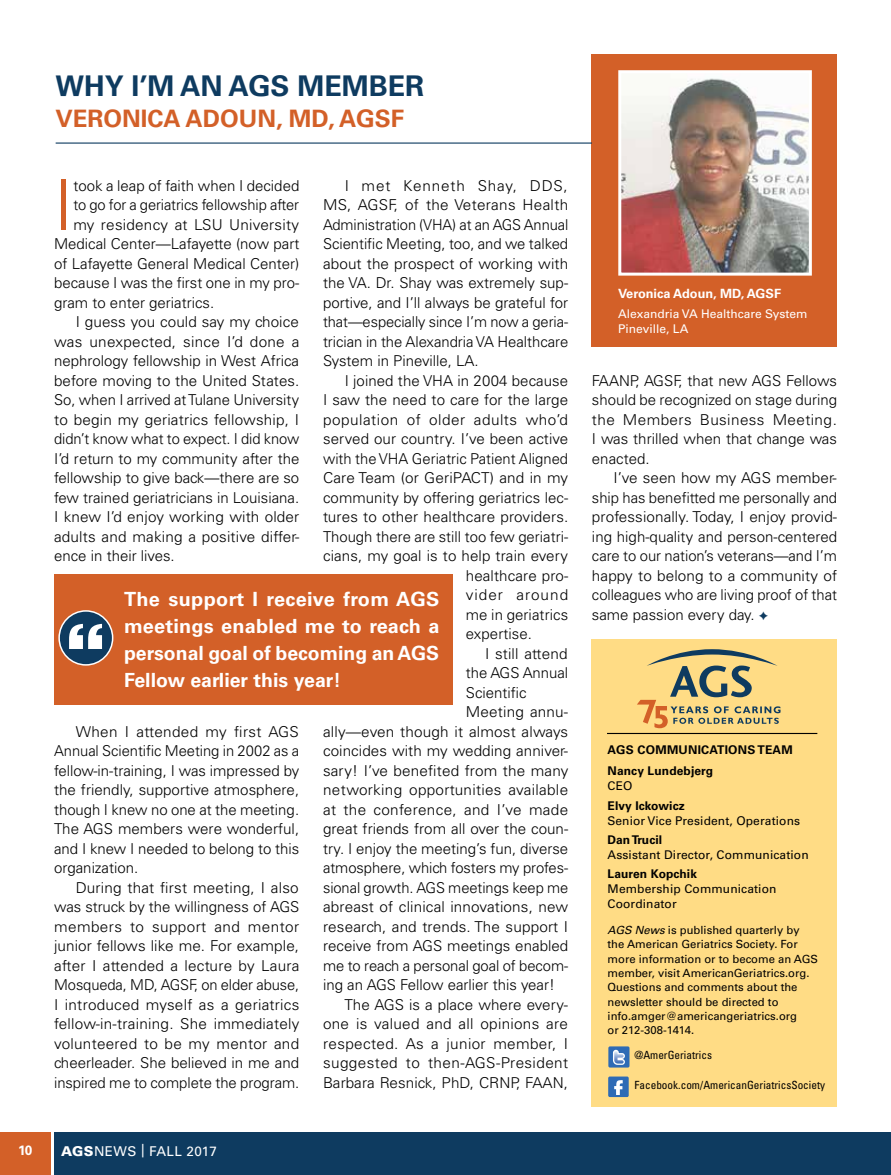
<style>
.page{position:relative;width:891px;height:1175px;background:#fff}
.page>*{position:absolute;margin:0;border:0;box-sizing:border-box;transform-origin:0 0}
.t1{font:300 69px "Univers";color:#d36028}
.t2{font:700 28.5px "Univers";color:#0e3b60}
.t3{font:700 24px "Univers";color:#d36028}
.t4{font:700 19.5px/27px "Univers";color:#fff;text-align:justify}
.t5{font:300 15px/19.5px "Univers";color:#000;text-align:justify}
.t6{font:300 15px "Univers";letter-spacing:.02em;color:#000}
.t7{font:300 15px "Univers";letter-spacing:.025em;color:#000}
.t8{font:300 15px "Univers";letter-spacing:.035em;color:#000}
.t9{font:300 15px "Univers";letter-spacing:.065em;color:#000}
.t10{font:13.5px "Univers";letter-spacing:.03em;color:#fff}
.t11{font:700 13.5px "Univers";color:#fff}
.t12{font:700 12.75px "Univers";color:#fff}
.t13{font:12px/15px "Univers";letter-spacing:.01em;color:#000}
.t14{font:700 12px/21.8px "Univers";letter-spacing:.01em;color:#000}
.t15{font:12px/15px "Univers";color:#fff}
.t16{font:11.25px/14.2px "Univers";color:#000}
.t17{font:condensed 11.25px "Univers";color:#000}
.s1{font-weight:900}
.s2{color:#0e3b60}
.s3{font-style:italic}
</style>
<div class="page">
<div style="left:54px;top:1131px;width:837px;height:43px;background:#0e3b60"></div>
<div style="left:0;top:1131px;width:51px;height:43px;background:#d36028"></div>
<div style="left:592px;top:639px;width:245px;height:468px;background:#ffdc85"></div>
<div style="left:608px;top:1046px;width:22px;height:21px;background:#2e6bb5;border-radius:2px"></div>
<svg style="left:613px;top:1049px;width:12px;height:15px"></svg>
<div style="left:608px;top:1076px;width:21px;height:21px;background:#2e6bb5;border-radius:2px"></div>
<svg style="left:614px;top:1080px;width:9px;height:15px"></svg>
<svg style="left:637px;top:649px;width:144px;height:79px"></svg>
<hr style="left:607px;top:733px;width:210px;height:1px;background:#000">
<div style="left:592px;top:54px;width:245px;height:292px;background:#d36028"></div>
<hr style="left:56px;top:142px;width:536px;height:2px;background:#0e3b60">
<div style="left:54px;top:574px;width:398px;height:130px;background:#d36028"></div>
<div style="left:59px;top:611px;width:54px;height:54px;background:#0e3b60;border-radius:50%"></div>
<div style="left:58px;top:610px;width:55px;height:55px;border:2px solid #fff;border-radius:50%"></div>
<img style="left:622px;top:74px;width:186px;height:198px">
<div style="left:618px;top:70px;width:194px;height:206px;border:3px solid #fff"></div>
<h2 class="t2" style="left:56px;top:69px;width:370px">WHY I’M AN AGS MEMBER</h2>
<h3 class="t3" style="left:56px;top:105px;width:350px">VERONICA ADOUN, MD, AGSF</h3>
<p class="t5" style="left:323px;top:175px;width:247px;text-indent:22px">I met Kenneth Shay, DDS, MS, AGSF, of the Veterans Health Administration (VHA) at an AGS Annual Scientific Meeting, too, and we talked about the prospect of working with the VA. Dr. Shay was extremely sup&shy;portive, and I’ll always be grateful for that—especially since I’m now a geria&shy;trician in the Alexandria VA Healthcare System in Pineville, LA.</p>
<p class="t5" style="left:345px;top:370px;width:225px">I joined the VHA in 2004 because</p>
<p class="t5" style="left:323px;top:390px;width:247px">I saw the need to care for the large</p>
<p class="t8" style="left:323px;top:410px;width:247px">population of older adults who’d</p>
<p class="t5" style="left:323px;top:429px;width:247px">served our country. I’ve been active</p>
<p class="t5" style="left:323px;top:448px;width:247px">with the VHA Geriatric Patient Aligned</p>
<p class="t5" style="left:323px;top:468px;width:247px">Care Team (or GeriPACT) and in my</p>
<p class="t5" style="left:323px;top:487px;width:247px">community by offering geriatrics lec-</p>
<p class="t5" style="left:323px;top:507px;width:247px">tures to other healthcare providers.</p>
<p class="t5" style="left:323px;top:526px;width:247px">Though there are still too few geriatri-</p>
<p class="t5" style="left:323px;top:546px;width:247px">cians, my goal is to help train every</p>
<p class="t5" style="left:466px;top:565px;width:104px">healthcare pro-</p>
<p class="t9" style="left:466px;top:586px;width:104px">vider around</p>
<p class="t5" style="left:466px;top:604px;width:104px">me in geriatrics</p>
<p class="t5" style="left:466px;top:624px;width:68px">expertise.</p>
<p class="t5" style="left:485px;top:643px;width:84px">I still attend</p>
<p class="t5" style="left:466px;top:663px;width:104px">the AGS Annual</p>
<p class="t5" style="left:466px;top:682px;width:62px">Scientific</p>
<p class="t5" style="left:466px;top:702px;width:104px">Meeting annu-</p>
<p class="t5" style="left:323px;top:721px;width:247px">ally—even though it almost always</p>
<p class="t5" style="left:323px;top:741px;width:247px">coincides with my wedding anniver-</p>
<p class="t5" style="left:323px;top:760px;width:247px">sary! I’ve benefited from the many</p>
<p class="t6" style="left:323px;top:781px;width:247px">networking opportunities available</p>
<p class="t6" style="left:323px;top:800px;width:247px">at the conference, and I’ve made</p>
<p class="t5" style="left:323px;top:819px;width:247px">great friends from all over the coun-</p>
<p class="t5" style="left:323px;top:838px;width:247px">try. I enjoy the meeting’s fun, diverse</p>
<p class="t5" style="left:323px;top:858px;width:247px">atmosphere, which fosters my profes-</p>
<p class="t5" style="left:323px;top:877px;width:247px">sional growth. AGS meetings keep me</p>
<p class="t5" style="left:323px;top:897px;width:247px">abreast of clinical innovations, new</p>
<p class="t5" style="left:323px;top:916px;width:247px">research, and trends. The support I</p>
<p class="t5" style="left:323px;top:936px;width:247px">receive from AGS meetings enabled</p>
<p class="t5" style="left:323px;top:955px;width:247px">me to reach a personal goal of becom-</p>
<p class="t5" style="left:323px;top:975px;width:233px">ing an AGS Fellow earlier this year!</p>
<p class="t5" style="left:345px;top:994px;width:225px">The AGS is a place where every-</p>
<p class="t6" style="left:323px;top:1015px;width:247px">one is valued and all opinions are</p>
<p class="t7" style="left:323px;top:1034px;width:247px">respected. As a junior member, I</p>
<p class="t7" style="left:323px;top:1054px;width:247px">suggested to then-AGS-President</p>
<p class="t5" style="left:323px;top:1072px;width:247px">Barbara Resnick, PhD, CRNP, FAAN,</p>
<h1 class="t1" style="left:54px;top:163px;width:21px">I</h1>
<p class="t5" style="left:73px;top:175px;width:228px">took a leap of faith when I decided</p>
<p class="t5" style="left:73px;top:195px;width:227px">to go for a geriatrics fellowship after</p>
<p class="t5" style="left:73px;top:214px;width:227px">my residency at LSU University</p>
<p class="t5" style="left:54px;top:234px;width:247px">Medical Center—Lafayette (now part</p>
<p class="t5" style="left:54px;top:253px;width:247px">of Lafayette General Medical Center)</p>
<p class="t5" style="left:54px;top:273px;width:247px">because I was the first one in my pro-</p>
<p class="t5" style="left:54px;top:292px;width:162px">gram to enter geriatrics.</p>
<p class="t5" style="left:76px;top:312px;width:225px">I guess you could say my choice</p>
<p class="t6" style="left:54px;top:332px;width:247px">was unexpected, since I’d done a</p>
<p class="t5" style="left:54px;top:351px;width:246px">nephrology fellowship in West Africa</p>
<p class="t5" style="left:54px;top:370px;width:247px">before moving to the United States.</p>
<p class="t5" style="left:54px;top:390px;width:246px">So, when I arrived at Tulane University</p>
<p class="t5" style="left:54px;top:409px;width:246px">to begin my geriatrics fellowship, I</p>
<p class="t5" style="left:54px;top:429px;width:247px">didn’t know what to expect. I did know</p>
<p class="t5" style="left:54px;top:448px;width:247px">I’d return to my community after the</p>
<p class="t5" style="left:54px;top:468px;width:247px">fellowship to give back—there are so</p>
<p class="t5" style="left:54px;top:487px;width:247px">few trained geriatricians in Louisiana.</p>
<p class="t5" style="left:54px;top:507px;width:247px">I knew I’d enjoy working with older</p>
<p class="t5" style="left:54px;top:526px;width:247px">adults and making a positive differ-</p>
<p class="t5" style="left:54px;top:546px;width:122px">ence in their lives.</p>
<h3 class="t4" style="left:124px;top:585px;width:317px">The support I receive from AGS meetings enabled me to reach a personal goal of becoming an AGS Fellow earlier this year!</h3>
<p class="t5" style="left:54px;top:721px;width:247px;text-indent:22px">When I attended my first AGS Annual Scientific Meeting in 2002 as a fellow-in-training, I was impressed by the friendly, supportive atmosphere, though I knew no one at the meeting.<br>The AGS members were wonderful, and I knew I needed to belong to this organization.</p>
<p class="t5" style="left:54px;top:877px;width:247px;text-indent:22px">During that first meeting, I also was struck by the willingness of AGS members to support and mentor junior fellows like me. For example, after I attended a lecture by Laura Mosqueda, MD, AGSF, on elder abuse, I introduced myself as a geriatrics fellow-in-training. She immediately volunteered to be my mentor and cheerleader. She believed in me and inspired me to complete the program.</p>
<p class="t11" style="left:18px;top:1142px;width:16px">10</p>
<p class="t10" style="left:61px;top:1142px;width:157px"><span class="s1">AGS</span>NEWS | FALL 2017</p>
<p class="t12" style="left:618px;top:286px;width:164px">Veronica Adoun, MD, AGSF</p>
<p class="t15" style="left:618px;top:306px;width:191px">Alexandria VA Healthcare System<br>Pineville, LA</p>
<p class="t5" style="left:592px;top:370px;width:247px">FAANP, AGSF, that new AGS Fellows should be recognized on stage during the Members Business Meeting.<br>I was thrilled when that change was enacted.</p>
<p class="t5" style="left:592px;top:468px;width:247px;text-indent:22px">I’ve seen how my AGS member&shy;ship has benefitted me personally and professionally. Today, I enjoy provid&shy;ing high-quality and person-centered care to our nation’s veterans—and I’m happy to belong to a community of colleagues who are living proof of that same passion every day. <span class="s2">✦</span></p>
<p class="t14" style="left:608px;top:738px;width:187px">AGS COMMUNICATIONS TEAM<br>Nancy Lundebjerg</p>
<p class="t13" style="left:608px;top:778px;width:26px">CEO</p>
<p class="t14" style="left:608px;top:794px;width:79px">Elvy Ickowicz</p>
<p class="t13" style="left:608px;top:813px;width:194px">Senior Vice President, Operations</p>
<p class="t14" style="left:608px;top:829px;width:56px">Dan Trucil</p>
<p class="t13" style="left:608px;top:847px;width:203px">Assistant Director, Communication</p>
<p class="t14" style="left:608px;top:863px;width:91px">Lauren Kopchik</p>
<p class="t13" style="left:608px;top:881px;width:170px">Membership Communication<br>Coordinator</p>
<p class="t16" style="left:608px;top:923px;width:212px"><span class="s3">AGS News</span> is published quarterly by the American Geriatrics Society. For more information or to become an AGS member, visit AmericanGeriatrics.org.<br>Questions and comments about the newsletter should be directed to info.amger@americangeriatrics.org<br>or 212-308-1414.</p>
<p class="t17" style="left:634px;top:1047px;width:79px">@AmerGeriatrics</p>
<p class="t17" style="left:634px;top:1077px;width:192px">Facebook.com/AmericanGeriatricsSociety</p>
</div>
